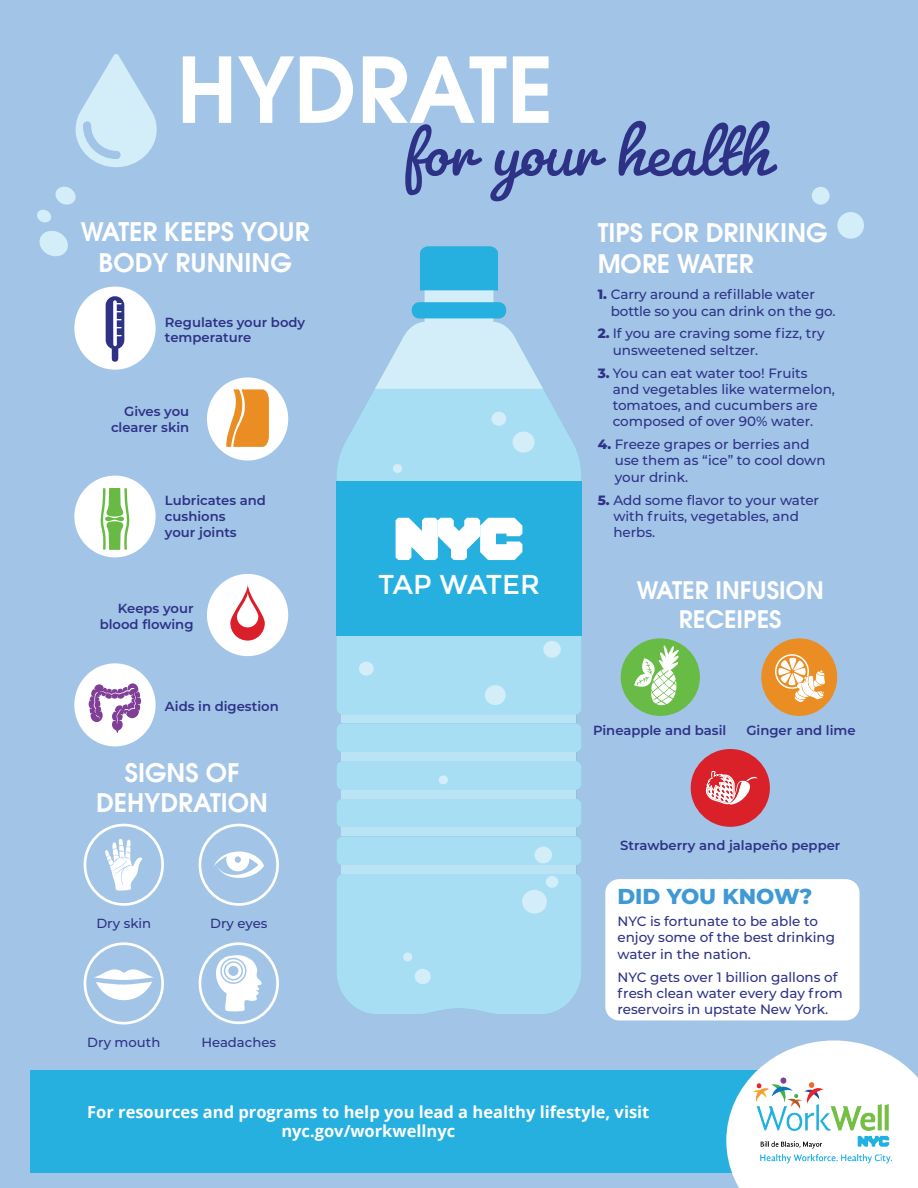
<style>
.page{position:relative;width:918px;height:1188px;background:#a2c4e7}
.page>*{position:absolute;margin:0;border:0;box-sizing:border-box;transform-origin:0 0}
.t1{font:600 90px "Avant Garde";color:#fff}
.t2{font:81px "Pacifico";color:#2d3286}
.t3{font:27.3px "Montserrat";letter-spacing:-.015em;color:#fff}
.t4{font:600 25.5px/30.6px "Avant Garde";color:#fff;text-align:center}
.t5{font:600 24px/28.8px "Avant Garde";color:#fff;text-align:center}
.t6{font:800 21.6px "Montserrat";color:#3f99d4}
.t7{font:700 16.5px/19.8px "Open Sans";color:#fff;text-align:center}
.t8{font:500 13.5px/16.2px "Montserrat";color:#2d3286}
.t9{font:600 13.2px/15.9px "Montserrat";color:#2d3286}
.t10{font:500 13.2px "Montserrat";color:#2d3286}
.s1{font-weight:800}
</style>
<div class="page">
<div style="left:30px;top:1070px;width:740px;height:103px;background:#26b0e0"></div>
<svg style="left:726px;top:1040px;width:192px;height:148px"></svg>
<img style="left:753px;top:1073px;width:140px;height:96px">
<svg style="left:336px;top:389px;width:246px;height:92px;fill:#a8def3"></svg>
<div style="left:336px;top:481px;width:246px;height:155px;background:#26b0e0"></div>
<svg style="left:336px;top:636px;width:246px;height:154px;background:#a9ddf2"></svg>
<div style="left:336px;top:799px;width:246px;height:29px;background:#a8def3"></div>
<div style="left:336px;top:836px;width:246px;height:29px;background:#a8def3"></div>
<div style="left:336px;top:723px;width:246px;height:29px;background:#a8def3;border-radius:7px"></div>
<div style="left:336px;top:874px;width:246px;height:140px;background:#a8def3"></div>
<div style="left:342px;top:752px;width:234px;height:9px;background:#bae3f5"></div>
<div style="left:342px;top:828px;width:234px;height:8px;background:#bae3f5"></div>
<div style="left:342px;top:865px;width:234px;height:9px;background:#bae3f5"></div>
<div style="left:342px;top:790px;width:234px;height:9px;background:#bae3f5"></div>
<div style="left:485px;top:685px;width:21px;height:20px;background:#d3eef9;border-radius:50%"></div>
<div style="left:359px;top:662px;width:15px;height:14px;background:#d3eef9;border-radius:50%"></div>
<div style="left:415px;top:969px;width:16px;height:15px;background:#d3eef9;border-radius:50%"></div>
<div style="left:403px;top:953px;width:9px;height:8px;background:#d3eef9;border-radius:50%"></div>
<div style="left:439px;top:775px;width:9px;height:9px;background:#d3eef9;border-radius:50%"></div>
<div style="left:522px;top:890px;width:25px;height:24px;background:#d3eef9;border-radius:50%"></div>
<div style="left:535px;top:847px;width:17px;height:16px;background:#d3eef9;border-radius:50%"></div>
<div style="left:546px;top:876px;width:12px;height:12px;background:#d3eef9;border-radius:50%"></div>
<div style="left:543px;top:641px;width:18px;height:17px;background:#d3eef9;border-radius:50%"></div>
<svg style="left:76px;top:54px;width:81px;height:113px"></svg>
<div style="left:812px;top:187px;width:18px;height:18px;background:#d3eef9;border-radius:50%"></div>
<div style="left:837px;top:212px;width:27px;height:27px;background:#d3eef9;border-radius:50%"></div>
<svg style="left:39px;top:231px;width:29px;height:26px"></svg>
<svg style="left:37px;top:186px;width:39px;height:37px"></svg>
<div style="left:207px;top:574px;width:81px;height:82px;background:#fff;border-radius:50%"></div>
<svg style="left:230px;top:584px;width:35px;height:57px"></svg>
<svg style="left:237px;top:592px;width:21px;height:35px"></svg>
<div style="left:74px;top:287px;width:82px;height:83px;background:#fff;border-radius:50%"></div>
<svg style="left:106px;top:296px;width:18px;height:66px"></svg>
<div style="left:74px;top:476px;width:82px;height:81px;background:#fff;border-radius:50%"></div>
<svg style="left:100px;top:488px;width:30px;height:62px"></svg>
<div style="left:207px;top:377px;width:81px;height:84px;background:#fff;border-radius:50%"></div>
<svg style="left:226px;top:389px;width:43px;height:58px"></svg>
<div style="left:74px;top:663px;width:82px;height:83px;background:#fff;border-radius:50%"></div>
<svg style="left:89px;top:683px;width:52px;height:50px"></svg>
<svg style="left:199px;top:942px;width:80px;height:82px"></svg>
<svg style="left:84px;top:942px;width:80px;height:83px"></svg>
<svg style="left:199px;top:824px;width:80px;height:82px"></svg>
<svg style="left:84px;top:824px;width:80px;height:82px"></svg>
<div style="left:761px;top:638px;width:76px;height:78px;background:#ea8d22;border-radius:50%"></div>
<div style="left:775px;top:654px;width:34px;height:35px;border:2px solid #fff;border-radius:50%"></div>
<svg style="left:778px;top:657px;width:47px;height:45px"></svg>
<div style="left:691px;top:749px;width:79px;height:78px;background:#da2028;border-radius:50%"></div>
<svg style="left:706px;top:771px;width:52px;height:34px"></svg>
<div style="left:621px;top:638px;width:79px;height:78px;background:#68bb45;border-radius:50%"></div>
<svg style="left:634px;top:645px;width:45px;height:61px"></svg>
<div style="left:605px;top:879px;width:255px;height:141px;background:#fff;border-radius:14px"></div>
<svg style="left:375px;top:246px;width:168px;height:314px"></svg>
<h1 class="t1" style="left:177px;top:31px;width:378px">HYDRATE</h1>
<h2 class="t2" style="left:404px;top:100px;width:368px">for your health</h2>
<h3 class="t4" style="left:81px;top:216px;width:230px">WATER KEEPS YOUR<br>BODY RUNNING</h3>
<p class="t9" style="left:165px;top:313px;width:142px">Regulates your body temperature</p>
<p class="t9" style="left:111px;top:403px;width:80px;text-align:right">Gives you clearer skin</p>
<p class="t9" style="left:165px;top:492px;width:103px">Lubricates and cushions<br>your joints</p>
<p class="t9" style="left:100px;top:600px;width:95px;text-align:right">Keeps your blood flowing</p>
<p class="t9" style="left:165px;top:698px;width:115px">Aids in digestion</p>
<h3 class="t4" style="left:96px;top:756px;width:174px">SIGNS OF<br>DEHYDRATION</h3>
<p class="t10" style="left:96px;top:914px;width:56px">Dry skin</p>
<p class="t10" style="left:210px;top:914px;width:59px">Dry eyes</p>
<p class="t10" style="left:87px;top:1033px;width:75px">Dry mouth</p>
<p class="t10" style="left:201px;top:1033px;width:76px">Headaches</p>
<h3 class="t3" style="left:378px;top:569px;width:163px">TAP WATER</h3>
<h3 class="t4" style="left:598px;top:217px;width:232px;text-align:left">TIPS FOR DRINKING<br>MORE WATER</h3>
<p class="t8" style="left:611px;top:286px;width:226px;text-indent:-13px"><span class="s1">1.</span> Carry around a refillable water bottle so you can drink on the go.</p>
<p class="t8" style="left:613px;top:325px;width:214px;text-indent:-15px"><span class="s1">2.</span> If you are craving some fizz, try unsweetened seltzer.</p>
<p class="t8" style="left:613px;top:364px;width:224px;text-indent:-15px"><span class="s1">3.</span> You can eat water too! Fruits and vegetables like watermelon, tomatoes, and cucumbers are composed of over 90% water.</p>
<p class="t8" style="left:615px;top:436px;width:212px;text-indent:-17px"><span class="s1">4.</span> Freeze grapes or berries and use them as “ice” to cool down your drink.</p>
<p class="t8" style="left:613px;top:491px;width:207px;text-indent:-16px"><span class="s1">5.</span> Add some flavor to your water with fruits, vegetables, and herbs.</p>
<h3 class="t5" style="left:637px;top:576px;width:189px">WATER INFUSION<br>RECEIPES</h3>
<p class="t9" style="left:593px;top:722px;width:135px">Pineapple and basil</p>
<p class="t9" style="left:746px;top:722px;width:111px">Ginger and lime</p>
<p class="t9" style="left:620px;top:837px;width:222px">Strawberry and jalapeño pepper</p>
<h3 class="t6" style="left:617px;top:880px;width:197px">DID YOU KNOW?</h3>
<p class="t8" style="left:617px;top:913px;width:219px">NYC is fortunate to be able to enjoy some of the best drinking water in the nation.</p>
<p class="t8" style="left:617px;top:968px;width:227px">NYC gets over 1 billion gallons of fresh clean water every day from reservoirs in upstate New York.</p>
<p class="t7" style="left:87px;top:1101px;width:564px">For resources and programs to help you lead a healthy lifestyle, visit nyc.gov/workwellnyc</p>
</div>
